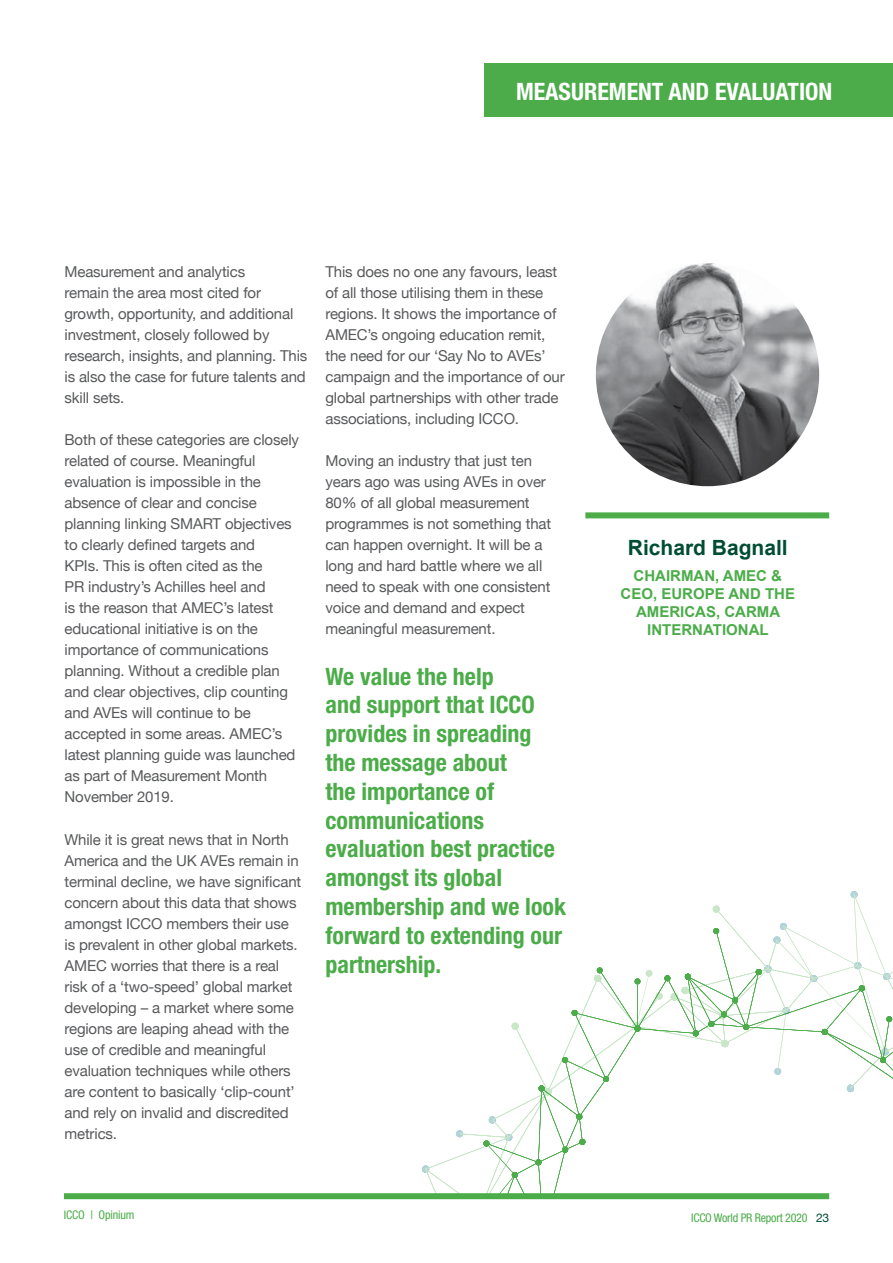
<style>
.page{position:relative;width:893px;height:1263px;background:#fff}
.page>*{position:absolute;margin:0;border:0;box-sizing:border-box;transform-origin:0 0}
.t1{font:700 condensed 24px/28.8px "Helvetica Neue";color:#4bac49}
.t2{font:700 condensed 24px "Helvetica Neue";color:#fff}
.t3{font:700 21px "Arial";color:#004d34}
.t4{font:15px/21px "Helvetica Neue";letter-spacing:-.01em;color:#58595b}
.t5{font:700 15px/18px "Arial";color:#4bac49;text-align:center}
.t6{font:condensed 12px "Helvetica Neue";letter-spacing:-.02em;color:#4bac49}
.s1{font-stretch:normal;color:#004d34}
</style>
<div class="page">
<div style="left:64px;top:1193px;width:765px;height:6px;background:#4bac49"></div>
<div style="left:484px;top:64px;width:409px;height:53px;background:#4bac49"></div>
<div style="left:850px;top:891px;width:8px;height:7px;background:#b3d3da;border-radius:50%"></div>
<svg style="left:416px;top:893px;width:477px;height:302px"></svg>
<div style="left:511px;top:1022px;width:8px;height:8px;background:#c9e6c8;border-radius:50%"></div>
<svg style="left:544px;top:1088px;width:8px;height:7px"></svg>
<svg style="left:656px;top:992px;width:7px;height:8px"></svg>
<div style="left:594px;top:975px;width:7px;height:7px;background:#c9e6c8;border-radius:50%"></div>
<svg style="left:645px;top:970px;width:8px;height:7px"></svg>
<div style="left:721px;top:1040px;width:7px;height:7px;background:#c9e6c8;border-radius:50%"></div>
<svg style="left:671px;top:993px;width:7px;height:7px"></svg>
<svg style="left:719px;top:1012px;width:7px;height:7px"></svg>
<div style="left:713px;top:905px;width:7px;height:8px;background:#c9e6c8;border-radius:50%"></div>
<div style="left:681px;top:987px;width:8px;height:7px;background:#c9e6c8;border-radius:50%"></div>
<svg style="left:633px;top:1023px;width:7px;height:7px"></svg>
<img style="left:596px;top:263px;width:223px;height:223px;border-radius:112px">
<div style="left:585px;top:512px;width:244px;height:6px;background:#4bac49"></div>
<h1 class="t2" style="left:516px;top:77px;width:318px">MEASUREMENT AND EVALUATION</h1>
<p class="t4" style="left:65px;top:262px;width:244px">Measurement and analytics<br>remain the area most cited for growth, opportunity, and additional investment, closely followed by research, insights, and planning. This is also the case for future talents and skill sets.</p>
<p class="t4" style="left:65px;top:430px;width:236px">Both of these categories are closely related of course. Meaningful evaluation is impossible in the absence of clear and concise planning linking SMART objectives to clearly defined targets and<br>KPIs. This is often cited as the<br>PR industry’s Achilles heel and<br>is the reason that AMEC’s latest educational initiative is on the importance of communications planning. Without a credible plan and clear objectives, clip counting and AVEs will continue to be accepted in some areas. AMEC’s latest planning guide was launched as part of Measurement Month<br>November 2019.</p>
<p class="t4" style="left:65px;top:830px;width:238px">While it is great news that in North<br>America and the UK AVEs remain in terminal decline, we have significant concern about this data that shows amongst ICCO members their use is prevalent in other global markets.<br>AMEC worries that there is a real risk of a ‘two-speed’ global market developing – a market where some regions are leaping ahead with the use of credible and meaningful evaluation techniques while others are content to basically ‘clip-count’ and rely on invalid and discredited metrics.</p>
<p class="t4" style="left:325px;top:262px;width:241px">This does no one any favours, least of all those utilising them in these regions. It shows the importance of AMEC’s ongoing education remit, the need for our ‘Say No to AVEs’ campaign and the importance of our global partnerships with other trade associations, including ICCO.</p>
<p class="t4" style="left:325px;top:451px;width:227px">Moving an industry that just ten years ago was using AVEs in over<br>80% of all global measurement programmes is not something that can happen overnight. It will be a long and hard battle where we all need to speak with one consistent voice and demand and expect meaningful measurement.</p>
<h1 class="t1" style="left:325px;top:661px;width:242px">We value the help<br>and support that ICCO provides in spreading the message about<br>the importance of communications evaluation best practice amongst its global membership and we look forward to extending our partnership.</h1>
<h2 class="t3" style="left:628px;top:534px;width:161px">Richard Bagnall</h2>
<p class="t5" style="left:621px;top:568px;width:176px">CHAIRMAN, AMEC &amp;<br>CEO, EUROPE AND THE<br>AMERICAS, CARMA<br>INTERNATIONAL</p>
<p class="t6" style="left:64px;top:1208px;width:72px">ICCO | Opinium</p>
<p class="t6" style="left:691px;top:1211px;width:140px">ICCO World PR Report 2020 <span class="s1">23</span></p>
</div>
